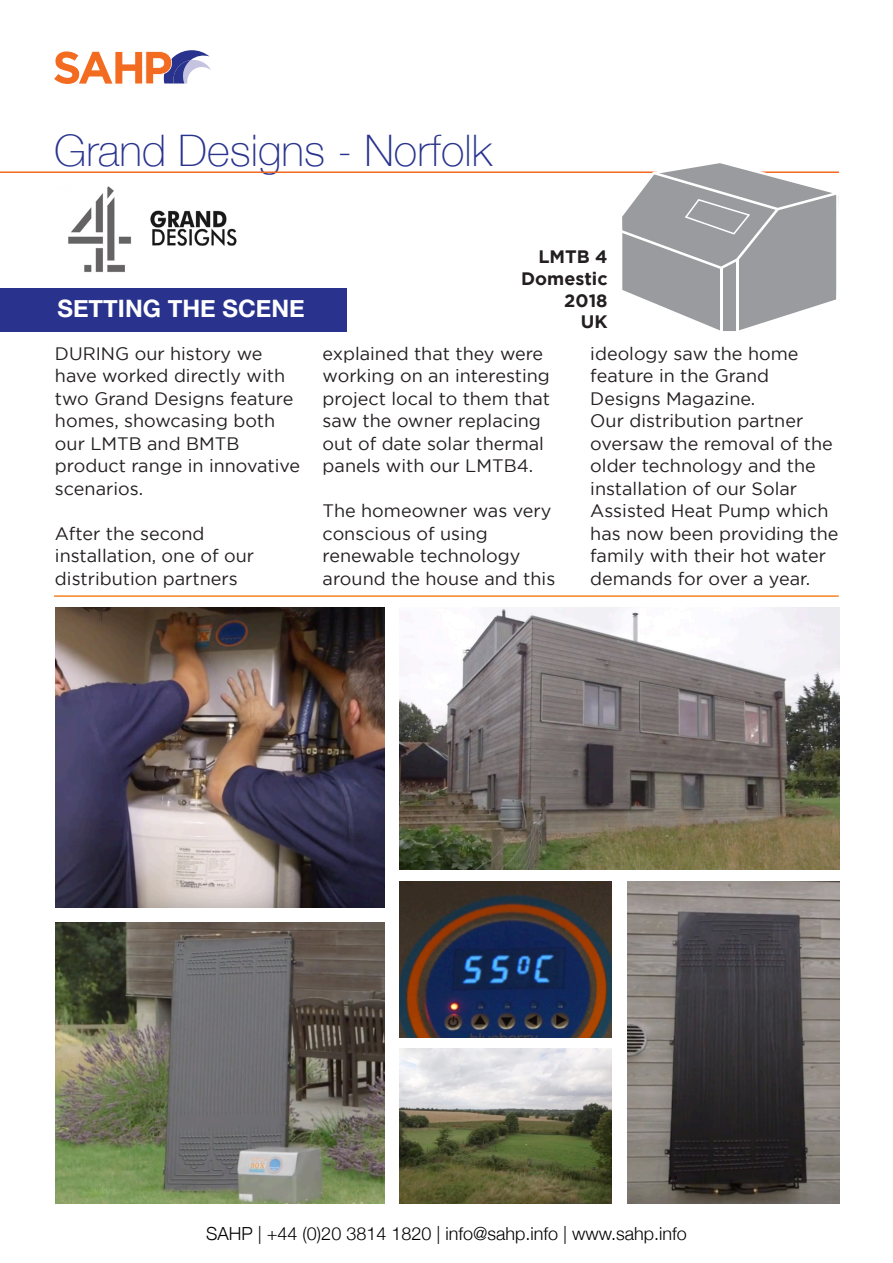
<style>
.page{position:relative;width:893px;height:1263px;background:#fff}
.page>*{position:absolute;margin:0;border:0;box-sizing:border-box;transform-origin:0 0}
.t1{font:100 43.5px "Helvetica Neue";color:#29338e}
.t2{font:700 24px "Helvetica Neue";color:#fff}
.t3{font:18px/22.5px "Gotham";color:#231f20}
.t4{font:300 18px "Helvetica Neue";color:#000}
.t5{font:700 18px "Gotham";color:#231f20}
</style>
<div class="page">
<hr style="left:0;top:171px;width:839px;height:2px;background:#f36a21">
<svg style="left:54px;top:50px;width:157px;height:34px"></svg>
<hr style="left:54px;top:595px;width:785px;height:2px;background:#f58420">
<div style="left:0;top:288px;width:346px;height:43px;background:#29338e"></div>
<img style="left:150px;top:210px;width:87px;height:36px">
<img style="left:68px;top:186px;width:64px;height:86px">
<img style="left:56px;top:923px;width:328px;height:281px">
<img style="left:400px;top:608px;width:439px;height:262px">
<img style="left:56px;top:608px;width:328px;height:299px">
<img style="left:627px;top:882px;width:212px;height:322px">
<svg style="left:620px;top:163px;width:219px;height:168px"></svg>
<img style="left:400px;top:882px;width:211px;height:155px">
<img style="left:400px;top:1048px;width:211px;height:156px">
<h1 class="t1" style="left:54px;top:118px;width:439px">Grand Designs - Norfolk</h1>
<p class="t2" style="left:58px;top:289px;width:249px">SETTING THE SCENE</p>
<p class="t3" style="left:55px;top:342px;width:240px">DURING our history we have worked directly with two Grand Designs feature homes, showcasing both our LMTB and BMTB</p>
<p class="t3" style="left:55px;top:454px;width:247px">product range in innovative scenarios.</p>
<p class="t3" style="left:55px;top:522px;width:201px">After the second installation, one of our distribution partners</p>
<p class="t5" style="left:538px;top:247px;width:71px">LMTB 4</p>
<p class="t5" style="left:521px;top:268px;width:88px">Domestic</p>
<p class="t5" style="left:564px;top:290px;width:45px">2018</p>
<p class="t5" style="left:581px;top:311px;width:28px">UK</p>
<p class="t3" style="left:323px;top:342px;width:229px">explained that they were working on an interesting project local to them that saw the owner replacing out of date solar thermal panels with our LMTB4.</p>
<p class="t3" style="left:323px;top:499px;width:234px">The homeowner was very conscious of using renewable technology around the house and this</p>
<p class="t3" style="left:590px;top:342px;width:250px">ideology saw the home feature in the Grand<br>Designs Magazine.<br>Our distribution partner oversaw the removal of the older technology and the installation of our Solar<br>Assisted Heat Pump which has now been providing the family with their hot water demands for over a year.</p>
<p class="t4" style="left:206px;top:1219px;width:482px">SAHP | +44 (0)20 3814 1820 | info@sahp.info | www.sahp.info</p>
</div>
